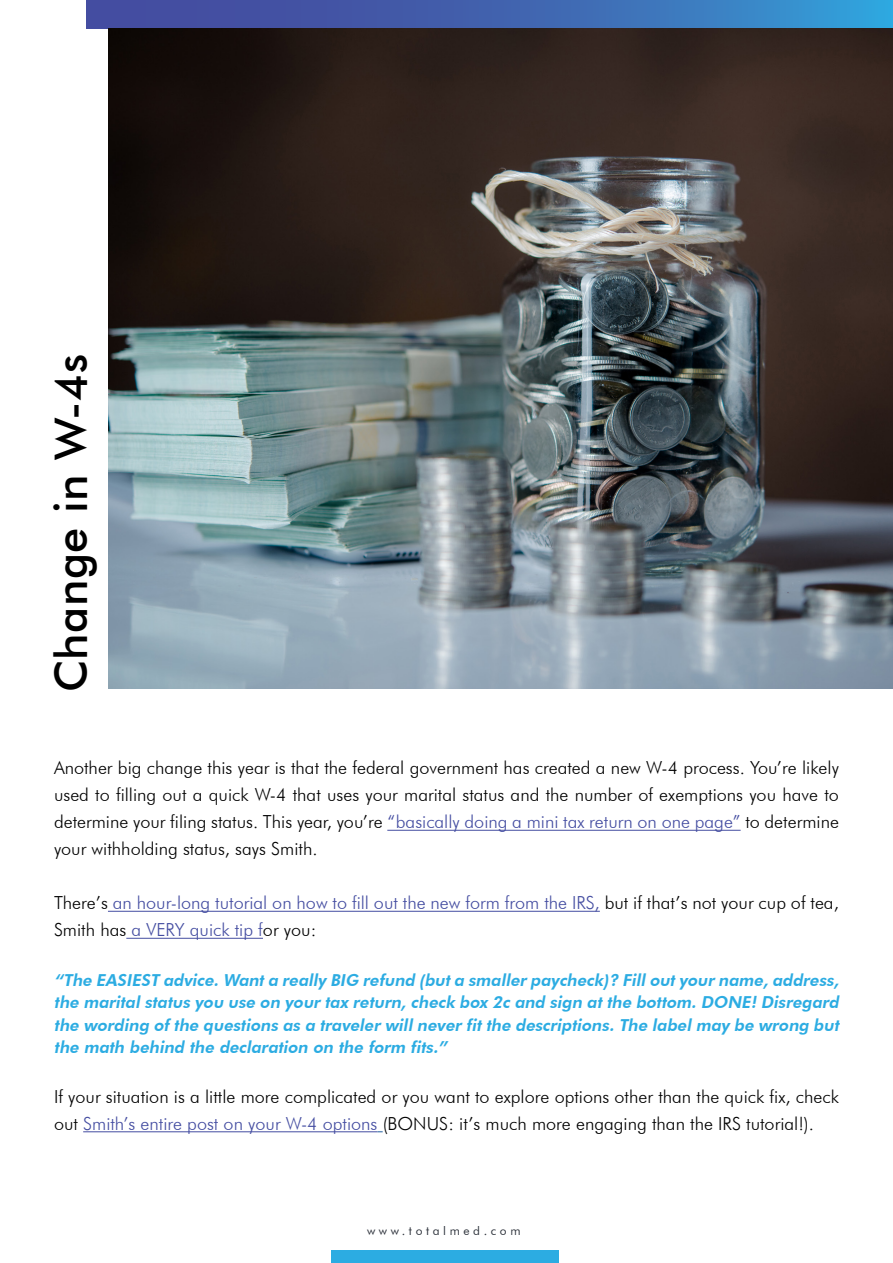
<style>
.page{position:relative;width:893px;height:1263px;background:#fff}
.page>*{position:absolute;margin:0;border:0;box-sizing:border-box;transform-origin:0 0}
.t1{font:500 45px "Futura BT";letter-spacing:.01em;color:#000}
.t2{font:300 18px/27px "Futura BT";color:#000;text-align:justify}
.t3{font:300 18px/27px "Futura BT";color:#444da1}
.t4{font:italic 800 16.5px/22.5px "Futura BT";color:#2cace2;text-align:justify}
.t5{font:12px "Futura BT";letter-spacing:.3em;color:#2e333c}
.s1{color:#444da1}
.s2{color:#000}
</style>
<div class="page">
<div style="left:331px;top:1251px;width:228px;height:12px;background:#2cace2"></div>
<svg style="left:86px;top:0;width:807px;height:28px"></svg>
<img style="left:109px;top:28px;width:784px;height:660px">
<hr style="left:387px;top:830px;width:354px;height:1px;background:#444da1">
<hr style="left:108px;top:911px;width:492px;height:1px;background:#444da1">
<hr style="left:126px;top:938px;width:137px;height:1px;background:#444da1">
<hr style="left:83px;top:1131px;width:294px;height:1px;background:#444da1">
<h1 class="t1" style="left:44px;top:692px;width:340px;rotate:-90deg">Change in W-4s</h1>
<p class="t2" style="left:54px;top:754px;width:786px">Another big change this year is that the federal government has created a new W-4 process. You’re likely used to filling out a quick W-4 that uses your marital status and the number of exemptions you have to determine your filing status. This year, you’re <span class="s1">“basically doing a mini tax return on one page”</span> to determine your withholding status, says Smith.</p>
<p class="t3" style="left:54px;top:889px;width:786px"><span class="s2">There’s</span> an hour-long tutorial on how to fill out the new form from the IRS, <span class="s2">but if that’s not your cup of tea,<br>Smith has</span> a VERY quick tip f<span class="s2">or you:</span></p>
<p class="t4" style="left:54px;top:968px;width:790px">“The EASIEST advice.Wanta really BIG refund (buta smaller paycheck)? Filloutyour name,address, the marital status you use on your tax return, check box 2c and sign at the bottom. DONE! Disregard the wording of the questions as a traveler will never fit the descriptions. The label may be wrong but the math behind the declaration on the form fits.”</p>
<p class="t2" style="left:54px;top:1083px;width:786px">If your situation is a little more complicated or you want to explore options other than the quick fix, check out <span class="s1">Smith’s entire post on your W-4 options</span> (BONUS: it’s much more engaging than the IRS tutorial!).</p>
<p class="t5" style="left:367px;top:1224px;width:155px">www.totalmed.com</p>
</div>
